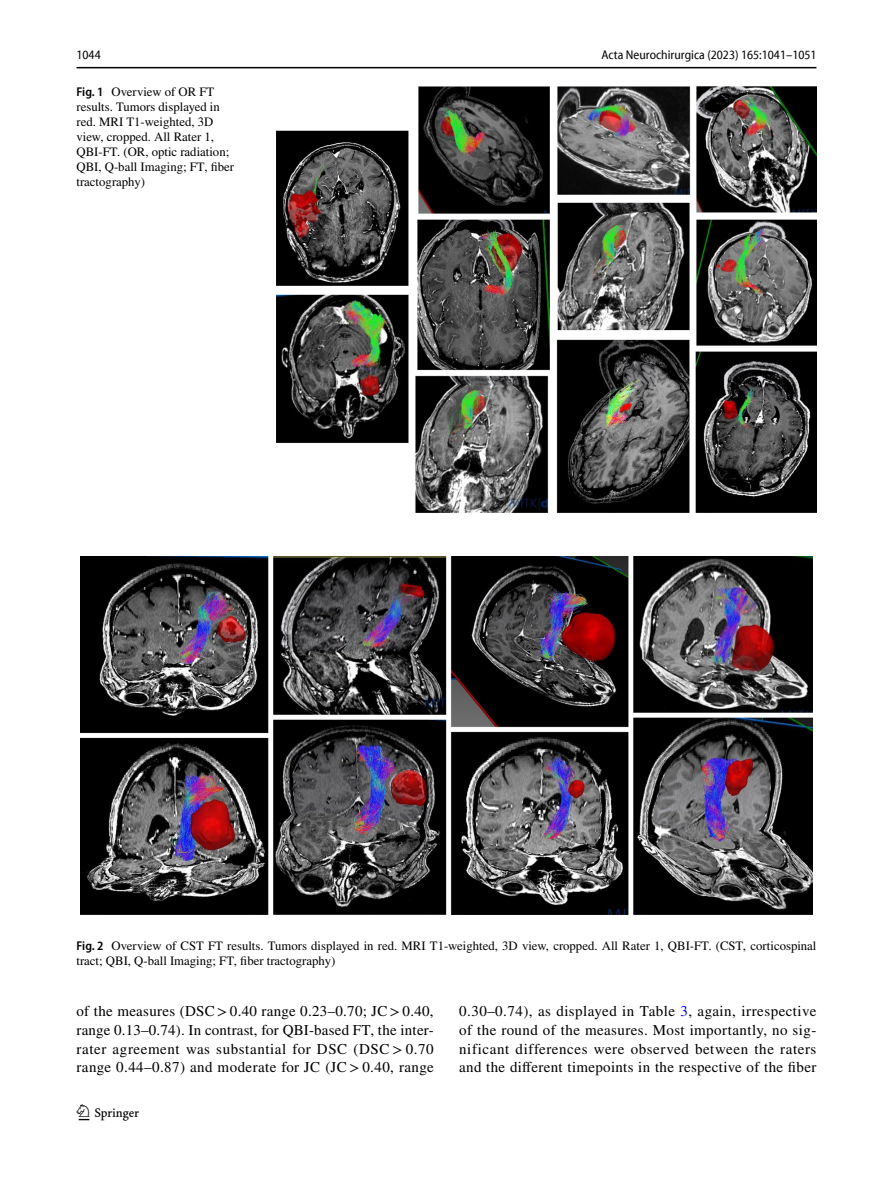
<style>
.page{position:relative;width:893px;height:1187px;background:#fff}
.page>*{position:absolute;margin:0;border:0;box-sizing:border-box;transform-origin:0 0}
.t1{font:22.5px "Springnew Regular 2";color:#000}
.t2{font:15px/18.8px "STIX";letter-spacing:.025em;color:#000;text-align:justify}
.t3{font:12.75px/15px "STIX";color:#000}
.t4{font:semi-condensed 12.75px "Myriad Pro Unic";color:#000}
.s1{font-family:"Myriad Pro";font-weight:600;font-stretch:semi-condensed}
.s2{color:#00f}
</style>
<div class="page">
<hr style="left:77px;top:67px;width:739px;height:1px;background:#000">
<img style="left:276px;top:87px;width:540px;height:425px">
<img style="left:81px;top:556px;width:731px;height:358px">
<p class="t4" style="left:77px;top:50px;width:26px">1044</p>
<p class="t4" style="left:601px;top:50px;width:217px">Acta Neurochirurgica (2023) 165:1041–1051</p>
<p class="t3" style="left:77px;top:85px;width:159px"><span class="s1">Fig. 1</span> Overview of OR FT results. Tumors displayed in red. MRI T1-weighted, 3D view, cropped. All Rater 1,<br>QBI-FT. (OR, optic radiation;<br>QBI, Q-ball Imaging; FT, fiber tractography)</p>
<p class="t3" style="left:77px;top:938px;width:741px"><span class="s1">Fig. 2</span> Overview of CST FT results. Tumors displayed in red. MRI T1-weighted, 3D view, cropped. All Rater 1, QBI-FT. (CST, corticospinal tract; QBI, Q-ball Imaging; FT, fiber tractography)</p>
<p class="t2" style="left:77px;top:1002px;width:359px">of the measures (DSC&gt;0.40 range 0.23–0.70; JC&gt;0.40, range 0.13–0.74). In contrast, for QBI-based FT, the inter&shy;rater agreement was substantial for DSC (DSC &gt; 0.70 range 0.44–0.87) and moderate for JC (JC&gt; 0.40, range</p>
<p class="t2" style="left:459px;top:1002px;width:359px">0.30–0.74), as displayed in Table <span class="s2">3</span>, again, irrespective of the round of the measures. Most importantly, no sig&shy;nificant differences were observed between the raters and the different timepoints in the respective of the fiber</p>
<h1 class="t1" style="left:79px;top:1104px;width:62px">1 3</h1>
</div>
